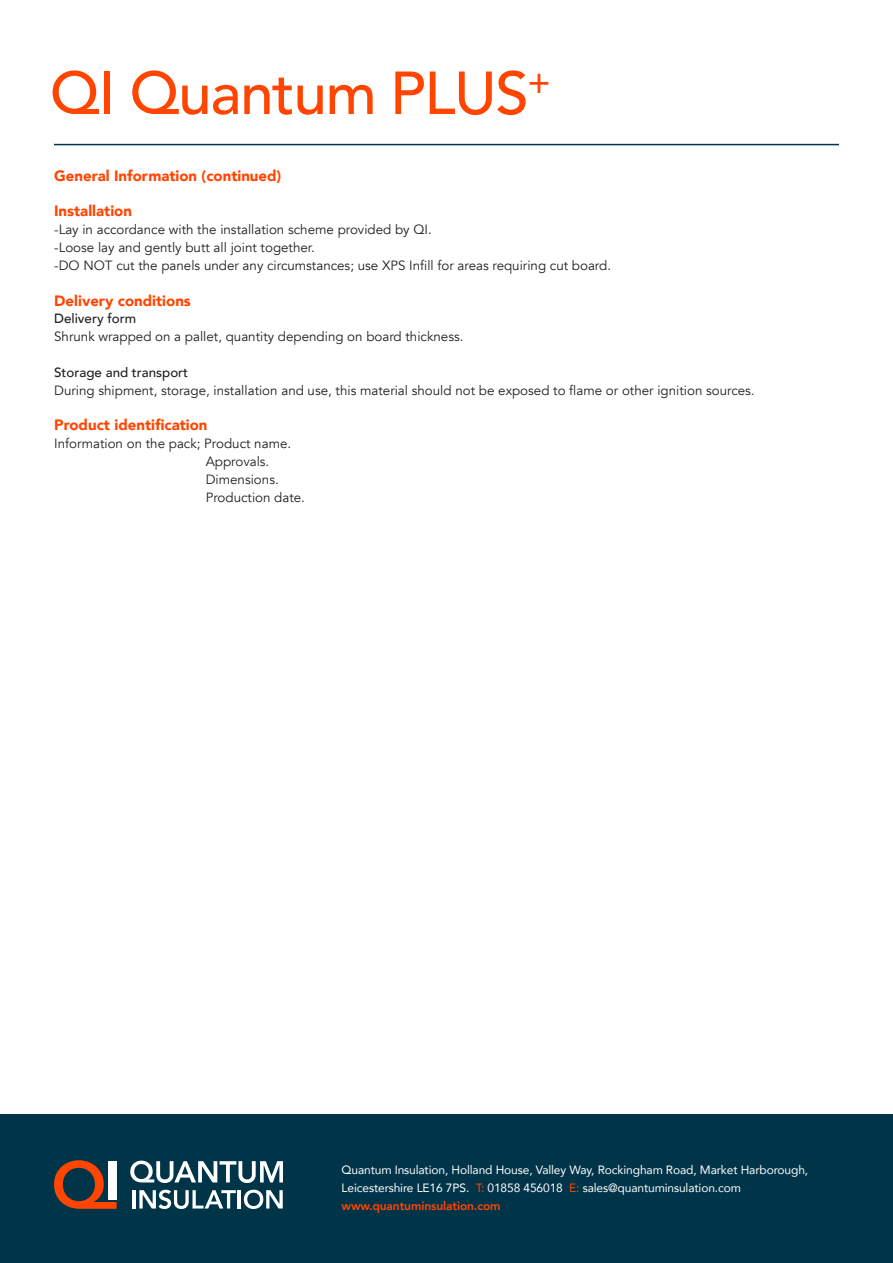
<style>
.page{position:relative;width:893px;height:1263px;background:#fff}
.page>*{position:absolute;margin:0;border:0;box-sizing:border-box;transform-origin:0 0}
.t1{font:500 60px "Avenir";letter-spacing:-.02em;color:#ff4500}
.t2{font:900 15px "Avenir";color:#ff4500}
.t3{font:13.35px/17.9px "Avenir";color:#231f20}
.t4{font:500 13.35px "Avenir";color:#231f20}
.t5{font:12px/18px "Avenir";letter-spacing:-.01em;color:#fff}
.s1{color:#ff4500}
.s2{font-weight:800;color:#ff4500}
</style>
<div class="page">
<hr style="left:54px;top:144px;width:785px;height:1px;background:#003448">
<div style="left:0;top:1114px;width:893px;height:149px;background:#003448"></div>
<svg style="left:130px;top:1160px;width:153px;height:23px"></svg>
<hr style="left:132px;top:1190px;width:4px;height:18px;background:#fff">
<svg style="left:139px;top:1190px;width:97px;height:19px"></svg>
<hr style="left:238px;top:1190px;width:3px;height:18px;background:#fff">
<svg style="left:244px;top:1190px;width:39px;height:19px"></svg>
<svg style="left:54px;top:1160px;width:63px;height:49px"></svg>
<div style="left:108px;top:1161px;width:9px;height:38px;background:#fff"></div>
<h1 class="t1" style="left:50px;top:41px;width:502px">QI Quantum PLUS<sup>+</sup></h1>
<p class="t2" style="left:54px;top:163px;width:229px">General Information (continued)</p>
<p class="t2" style="left:54px;top:198px;width:79px">Installation</p>
<p class="t3" style="left:54px;top:221px;width:379px">-Lay in accordance with the installation scheme provided by QI.</p>
<p class="t3" style="left:54px;top:239px;width:262px">-Loose lay and gently butt all joint together.</p>
<p class="t3" style="left:54px;top:257px;width:558px">-DO NOT cut the panels under any circumstances; use XPS Infill for areas requiring cut board.</p>
<p class="t2" style="left:54px;top:288px;width:138px">Delivery conditions</p>
<p class="t4" style="left:54px;top:307px;width:83px">Delivery form</p>
<p class="t3" style="left:54px;top:328px;width:411px">Shrunk wrapped on a pallet, quantity depending on board thickness.</p>
<p class="t4" style="left:54px;top:361px;width:135px">Storage and transport</p>
<p class="t3" style="left:54px;top:381px;width:702px">During shipment, storage, installation and use, this material should not be exposed to flame or other ignition sources.</p>
<p class="t2" style="left:54px;top:412px;width:155px">Product identification</p>
<p class="t3" style="left:206px;top:435px;width:87px;text-indent:-151px">Information on the pack; Product name.<br>Approvals.</p>
<p class="t3" style="left:206px;top:471px;width:75px">Dimensions.</p>
<p class="t3" style="left:206px;top:488px;width:101px">Production date.</p>
<p class="t5" style="left:342px;top:1160px;width:468px">Quantum Insulation, Holland House, Valley Way, Rockingham Road, Market Harborough,<br>Leicestershire LE16 7PS. <span class="s1">T:</span> 01858 456018 <span class="s1">E:</span> sales@quantuminsulation.com <span class="s2">www.quantuminsulation.com</span></p>
</div>
